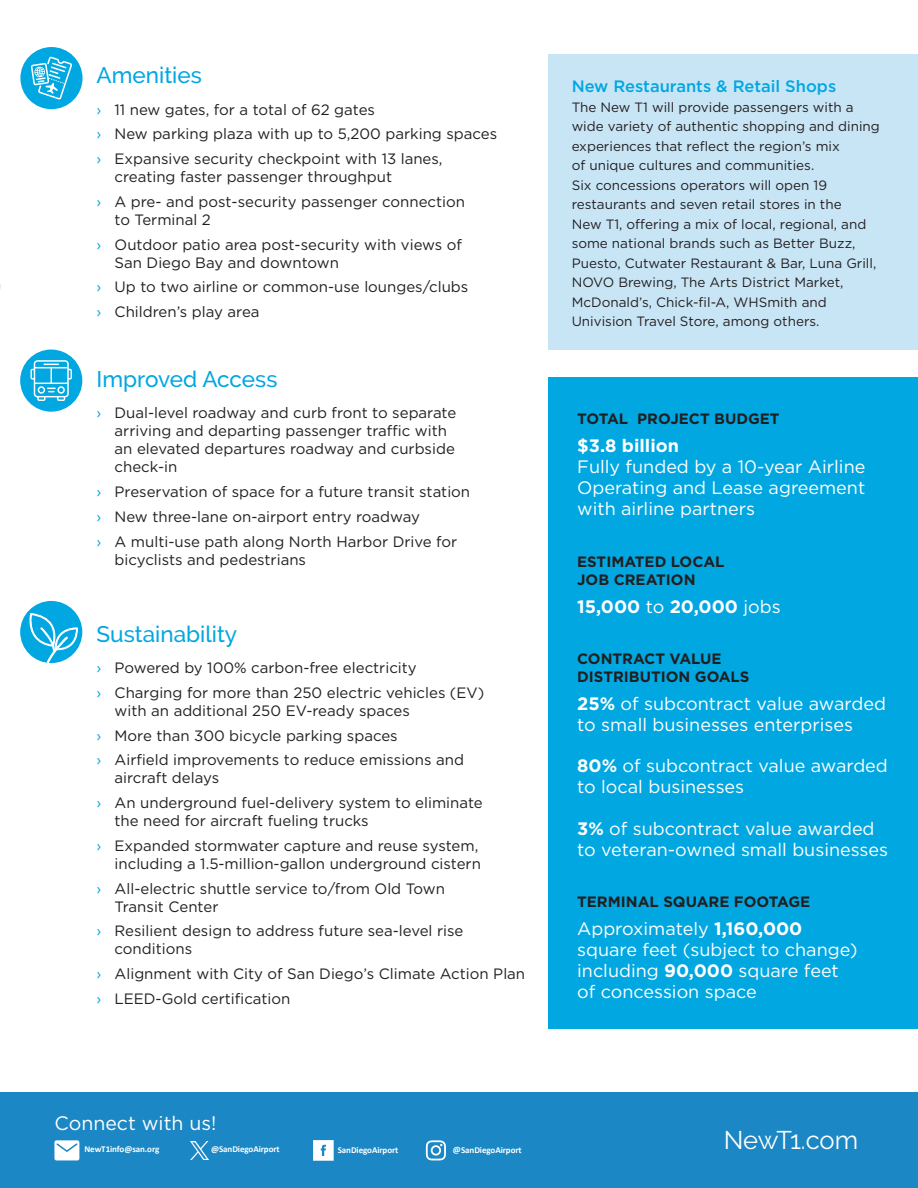
<style>
.page{position:relative;width:918px;height:1188px;background:#fff}
.page>*{position:absolute;margin:0;border:0;box-sizing:border-box;transform-origin:0 0}
.t1{font:25.5px "Raleway";letter-spacing:-.01em;color:#fff}
.t2{font:500 22.5px "Raleway";color:#00a7e1}
.t3{font:19.5px "Gotham";color:#fff}
.t4{font:18px/21px "Gotham";color:#fff}
.t5{font:700 18px "Gotham";color:#fff}
.t6{font:500 16.5px "Gotham";color:#00a7e1}
.t7{font:15px/24.8px "Gotham";color:#231f20}
.t8{font:700 15px/18px "Gotham";color:#231f20}
.t9{font:13.5px/19.5px "Gotham";color:#231f20}
.t10{font:700 9px "Calibri";letter-spacing:-.01em;color:#fff}
.s1{color:#00a7e1}
.s2{font-weight:400}
.s3{font-weight:700}
</style>
<div class="page">
<div style="left:549px;top:377px;width:369px;height:652px;background:#00a7e1"></div>
<hr style="left:0;top:331px;width:1px;height:133px;background:#1b87c4">
<div style="left:0;top:1092px;width:7px;height:96px;background:#1b87c4"></div>
<div style="left:2px;top:1092px;width:916px;height:96px;background:#1b87c4"></div>
<div style="left:20px;top:601px;width:62px;height:62px;background:#00a7e1;border-radius:50%"></div>
<svg style="left:27px;top:607px;width:51px;height:57px"></svg>
<svg style="left:426px;top:1140px;width:20px;height:20px"></svg>
<svg style="left:54px;top:1140px;width:25px;height:20px"></svg>
<svg style="left:313px;top:1140px;width:21px;height:21px"></svg>
<div style="left:20px;top:350px;width:62px;height:62px;background:#00a7e1;border-radius:50%"></div>
<div style="left:549px;top:54px;width:369px;height:295px;background:#c8e5f6"></div>
<div style="left:20px;top:47px;width:63px;height:62px;background:#00a7e1;border-radius:50%"></div>
<svg style="left:30px;top:360px;width:42px;height:41px"></svg>
<svg style="left:31px;top:57px;width:41px;height:43px"></svg>
<img style="left:191px;top:1141px;width:18px;height:19px">
<h2 class="t2" style="left:97px;top:62px;width:107px">Amenities</h2>
<p class="t7" style="left:97px;top:97px;width:402px"><span class="s1">›</span> 11 new gates, for a total of 62 gates<br><span class="s1">›</span> New parking plaza with up to 5,200 parking spaces <span class="s1">›</span> Expansive security checkpoint with 13 lanes,</p>
<p class="t7" style="left:97px;top:164px;width:370px;text-indent:18px">creating faster passenger throughput<br><span class="s1">›</span> A pre- and post-security passenger connection</p>
<p class="t7" style="left:97px;top:207px;width:367px;text-indent:18px">to Terminal 2<br><span class="s1">›</span> Outdoor patio area post-security with views of</p>
<p class="t7" style="left:97px;top:250px;width:373px;text-indent:18px">San Diego Bay and downtown<br><span class="s1">›</span> Up to two airline or common-use lounges/clubs <span class="s1">›</span> Children’s play area</p>
<h2 class="t2" style="left:97px;top:366px;width:182px">Improved Access</h2>
<p class="t7" style="left:115px;top:404px;width:343px;line-height:18px;text-indent:-18px"><span class="s1">›</span> Dual-level roadway and curb front to separate arriving and departing passenger traffic with an elevated departures roadway and curbside check-in</p>
<p class="t7" style="left:97px;top:479px;width:375px"><span class="s1">›</span> Preservation of space for a future transit station <span class="s1">›</span> New three-lane on-airport entry roadway<br><span class="s1">›</span> A multi-use path along North Harbor Drive for</p>
<p class="t7" style="left:115px;top:547px;width:193px">bicyclists and pedestrians</p>
<h2 class="t2" style="left:97px;top:621px;width:142px">Sustainability</h2>
<p class="t7" style="left:97px;top:655px;width:389px"><span class="s1">›</span> Powered by 100% carbon-free electricity<br><span class="s1">›</span> Charging for more than 250 electric vehicles (EV)</p>
<p class="t7" style="left:97px;top:698px;width:369px;text-indent:18px">with an additional 250 EV-ready spaces<br><span class="s1">›</span> More than 300 bicycle parking spaces<br><span class="s1">›</span> Airfield improvements to reduce emissions and</p>
<p class="t7" style="left:97px;top:765px;width:388px;text-indent:18px">aircraft delays<br><span class="s1">›</span> An underground fuel-delivery system to eliminate</p>
<p class="t7" style="left:97px;top:808px;width:383px;text-indent:18px">the need for aircraft fueling trucks<br><span class="s1">›</span> Expanded stormwater capture and reuse system,</p>
<p class="t7" style="left:97px;top:851px;width:386px;text-indent:18px">including a 1.5-million-gallon underground cistern <span class="s1">›</span> All-electric shuttle service to/from Old Town</p>
<p class="t7" style="left:97px;top:894px;width:368px;text-indent:18px">Transit Center<br><span class="s1">›</span> Resilient design to address future sea-level rise</p>
<p class="t7" style="left:97px;top:936px;width:430px;text-indent:18px">conditions<br><span class="s1">›</span> Alignment with City of San Diego’s Climate Action Plan <span class="s1">›</span> LEED-Gold certification</p>
<h3 class="t3" style="left:54px;top:1111px;width:163px">Connect with us!</h3>
<p class="t10" style="left:84px;top:1143px;width:76px">NewT1info@san.org</p>
<p class="t10" style="left:211px;top:1143px;width:70px">@SanDiegoAirport</p>
<p class="t10" style="left:338px;top:1143px;width:62px">SanDiegoAirport</p>
<p class="t10" style="left:453px;top:1143px;width:70px">@SanDiegoAirport</p>
<p class="t6" style="left:572px;top:76px;width:266px">New Restaurants &amp; Retail Shops</p>
<p class="t9" style="left:572px;top:97px;width:310px">The New T1 will provide passengers with a wide variety of authentic shopping and dining experiences that reflect the region’s mix<br>of unique cultures and communities.<br>Six concessions operators will open 19 restaurants and seven retail stores in the<br>New T1, offering a mix of local, regional, and some national brands such as Better Buzz, Puesto, Cutwater Restaurant &amp; Bar, Luna Grill, NOVO Brewing, The Arts District Market, McDonald’s, Chick-fil-A, WHSmith and Univision Travel Store, among others.</p>
<p class="t8" style="left:577px;top:410px;width:204px">TOTAL PROJECT BUDGET</p>
<p class="t5" style="left:577px;top:434px;width:103px">$3.8 billion</p>
<p class="t4" style="left:577px;top:456px;width:290px;text-align:justify">Fully funded by a 10-year Airline Operating and Lease agreement with airline partners</p>
<p class="t8" style="left:577px;top:552px;width:149px">ESTIMATED LOCAL<br>JOB CREATION</p>
<p class="t5" style="left:577px;top:594px;width:205px">15,000 <span class="s2">to</span> 20,000 <span class="s2">jobs</span></p>
<p class="t8" style="left:577px;top:650px;width:174px">CONTRACT VALUE<br>DISTRIBUTION GOALS</p>
<p class="t4" style="left:577px;top:693px;width:310px"><span class="s3">25%</span> of subcontract value awarded to small businesses enterprises</p>
<p class="t4" style="left:577px;top:755px;width:312px"><span class="s3">80%</span> of subcontract value awarded to local businesses</p>
<p class="t4" style="left:577px;top:817px;width:313px"><span class="s3">3%</span> of subcontract value awarded to veteran-owned small businesses</p>
<p class="t8" style="left:577px;top:893px;width:234px">TERMINAL SQUARE FOOTAGE</p>
<p class="t4" style="left:577px;top:918px;width:282px">Approximately <span class="s3">1,160,000 </span>square feet (subject to change) including <span class="s3">90,000</span> square feet of concession space</p>
<h1 class="t1" style="left:724px;top:1126px;width:136px">NewT1.com</h1>
</div>
